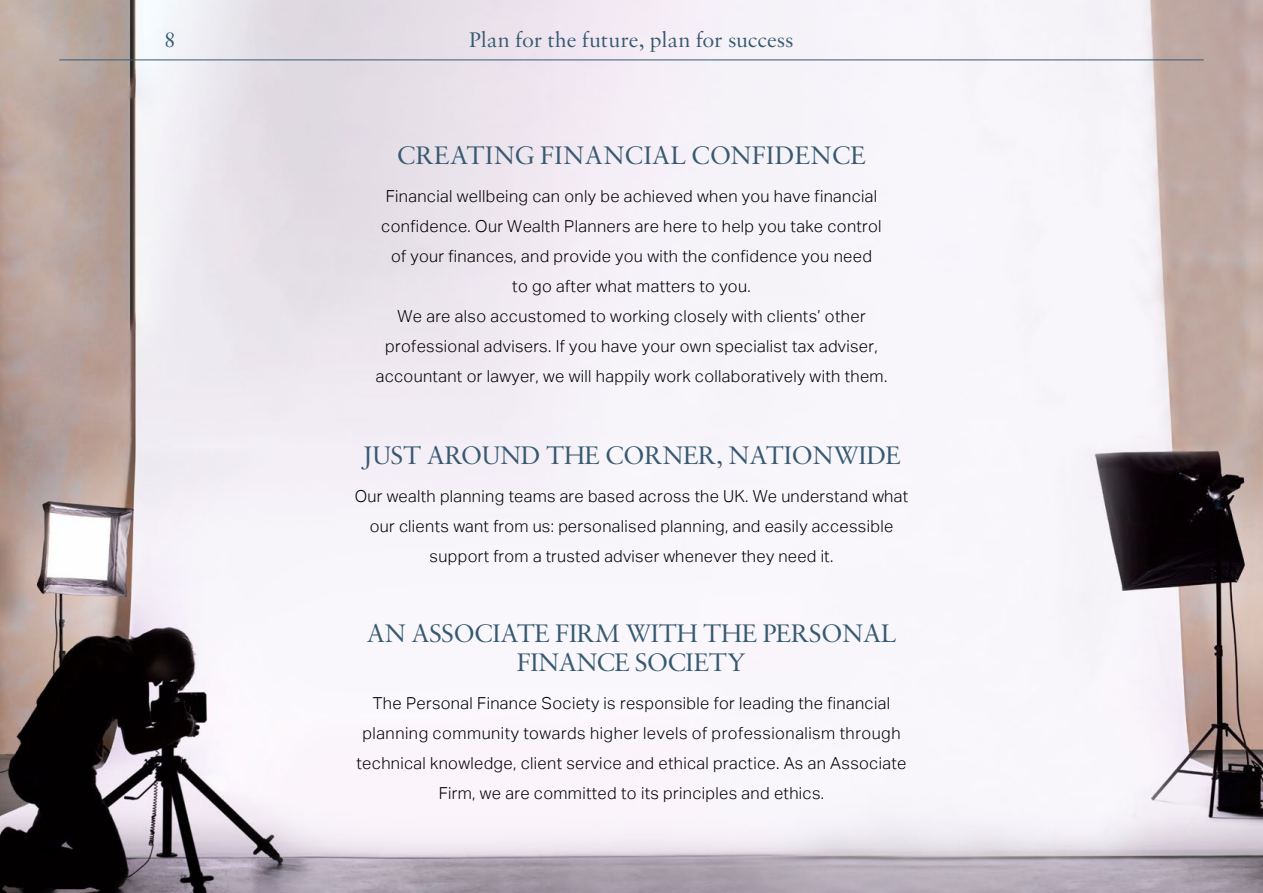
<style>
.page{position:relative;width:1263px;height:893px;background:#fff}
.page>*{position:absolute;margin:0;border:0;box-sizing:border-box;transform-origin:0 0}
.t1{font:27px/29px "Sabon MT Std";letter-spacing:-.03em;color:#375971;text-align:center}
.t2{font:27px "Sabon MT Std";letter-spacing:-.005em;color:#375971}
.t3{font:22.5px "Sabon MT Pro";letter-spacing:-.005em;color:#375971}
.t4{font:300 16.5px/30px "Aktiv Grotesk";letter-spacing:.02em;color:#000;text-align:center}
</style>
<div class="page">
<img style="left:0;top:0;width:1263px;height:893px">
<hr style="left:60px;top:60px;width:1143px;height:1px;background:#375971">
<h2 class="t3" style="left:165px;top:25px;width:12px">8</h2>
<h2 class="t3" style="left:469px;top:25px;width:326px">Plan for the future, plan for success</h2>
<h1 class="t2" style="left:397px;top:139px;width:471px">CREATING FINANCIAL CONFIDENCE</h1>
<p class="t4" style="left:376px;top:182px;width:513px">Financial wellbeing can only be achieved when you have financial confidence. Our Wealth Planners are here to help you take control of your finances, and provide you with the confidence you need<br>to go after what matters to you.<br>We are also accustomed to working closely with clients’ other professional advisers. If you have your own specialist tax adviser, accountant or lawyer, we will happily work collaboratively with them.</p>
<h1 class="t1" style="left:362px;top:440px;width:541px">JUST AROUND THE CORNER, NATIONWIDE</h1>
<p class="t4" style="left:355px;top:482px;width:555px">Our wealth planning teams are based across the UK. We understand what our clients want from us: personalised planning, and easily accessible support from a trusted adviser whenever they need it.</p>
<h1 class="t1" style="left:366px;top:618px;width:531px">AN ASSOCIATE FIRM WITH THE PERSONAL<br>FINANCE SOCIETY</h1>
<p class="t4" style="left:356px;top:689px;width:551px">The Personal Finance Society is responsible for leading the financial planning community towards higher levels of professionalism through technical knowledge, client service and ethical practice. As an Associate Firm, we are committed to its principles and ethics.</p>
</div>
